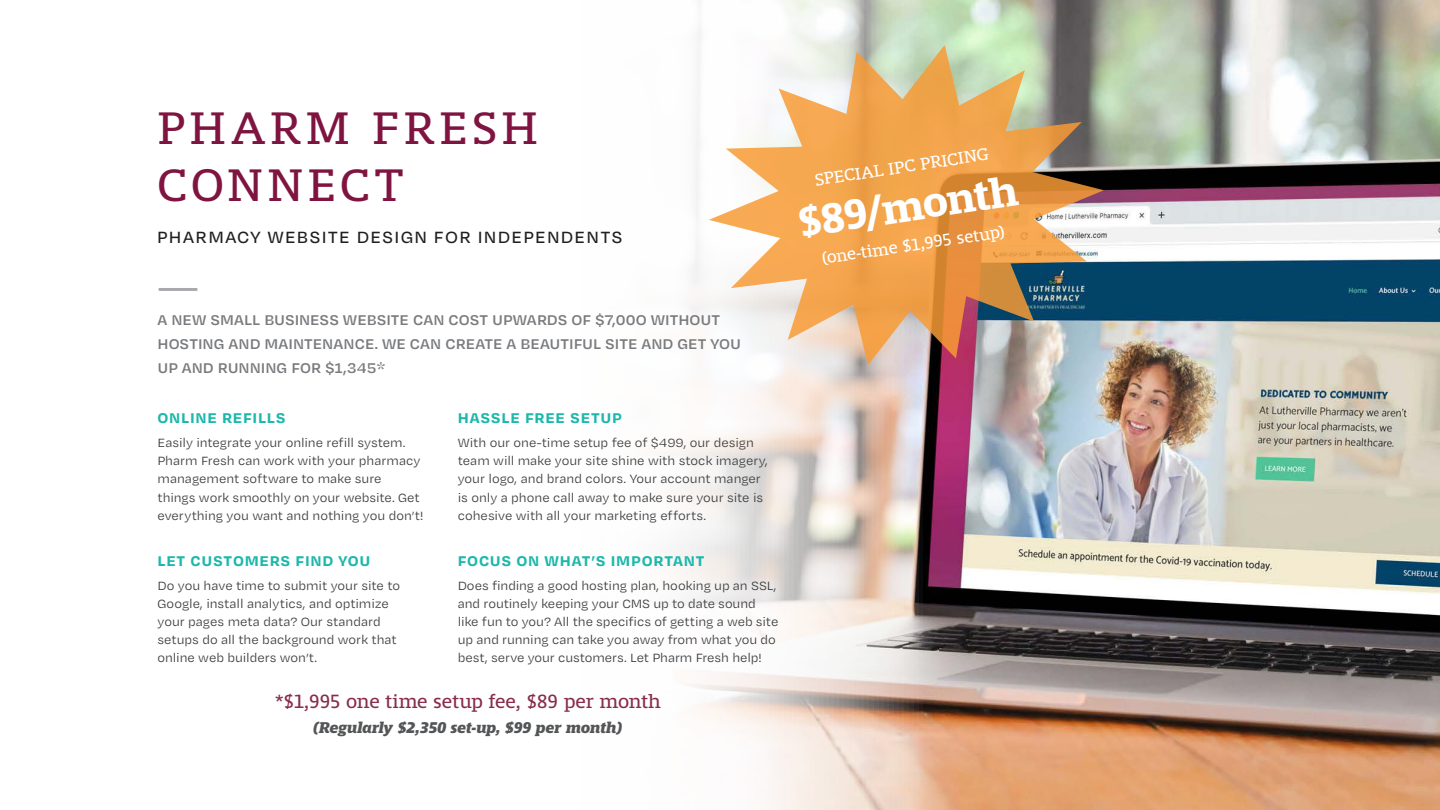
<style>
.page{position:relative;width:1440px;height:810px;background:#fff}
.page>*{position:absolute;margin:0;border:0;box-sizing:border-box;transform-origin:0 0}
.t1{font:47.5px/56.2px "Mislab Std";letter-spacing:.085em;color:#7f1440}
.t2{font:47.5px "Degular Text";color:#a8a9ad}
.t3{font:700 43.75px "Mislab Std";color:#fff}
.t4{font:20px "Mislab Std";letter-spacing:-.01em;color:#882d4b}
.t5{font:500 18.75px "Degular";letter-spacing:.1em;color:#231f20}
.t6{font:17.5px "Mislab Std";color:#fff}
.t7{font:600 16.25px/23.8px "Degular Text";color:#797b7e}
.t8{font:700 16.25px "Degular Text";letter-spacing:.045em;color:#1cb8ab}
.t9{font:italic 700 expanded 16.25px "Mislab Std";letter-spacing:-.005em;color:#545557}
.t10{font:13.75px/18.1px "Degular Text";letter-spacing:-.005em;color:#3e3e3f}
</style>
<div class="page">
<img style="left:670px;top:0;width:770px;height:810px">
<svg style="left:709px;top:45px;width:395px;height:320px"></svg>
<p class="t1" style="left:158px;top:101px;width:382px">PHARM FRESH<br>CONNECT</p>
<p class="t5" style="left:158px;top:225px;width:466px">PHARMACY WEBSITE DESIGN FOR INDEPENDENTS</p>
<p class="t2" style="left:158px;top:256px;width:43px">—</p>
<p class="t7" style="left:158px;top:307px;width:585px">A NEW SMALL BUSINESS WEBSITE CAN COST UPWARDS OF $7,00O WITHOUT<br>HOSTING AND MAINTENANCE. WE CAN CREATE A BEAUTIFUL SITE AND GET YOU<br>UP AND RUNNING FOR $1,345*</p>
<p class="t8" style="left:158px;top:407px;width:130px">ONLINE REFILLS</p>
<p class="t10" style="left:158px;top:433px;width:268px">Easily integrate your online refill system.<br>Pharm Fresh can work with your pharmacy management software to make sure<br>things work smoothly on your website. Get everything you want and nothing you don’t!</p>
<p class="t8" style="left:158px;top:550px;width:215px">LET CUSTOMERS FIND YOU</p>
<p class="t10" style="left:158px;top:576px;width:244px">Do you have time to submit your site to Google, install analytics, and optimize your pages meta data? Our standard setups do all the background work that online web builders won’t.</p>
<p class="t8" style="left:458px;top:407px;width:165px">HASSLE FREE SETUP</p>
<p class="t10" style="left:458px;top:433px;width:312px">With our one-time setup fee of $499, our design team will make your site shine with stock imagery, your logo, and brand colors. Your account manger is only a phone call away to make sure your site is cohesive with all your marketing efforts.</p>
<p class="t8" style="left:458px;top:550px;width:248px">FOCUS ON WHAT’S IMPORTANT</p>
<p class="t10" style="left:458px;top:576px;width:322px">Does finding a good hosting plan, hooking up an SSL, and routinely keeping your CMS up to date sound like fun to you? All the specifics of getting a web site up and running can take you away from what you do best, serve your customers. Let Pharm Fresh help!</p>
<p class="t4" style="left:275px;top:691px;width:387px">*$1,995 one time setup fee, $89 per month</p>
<p class="t9" style="left:314px;top:719px;width:310px">(Regularly $2,350 set-up, $99 per month)</p>
<p class="t6" style="left:814px;top:170px;width:177px;rotate:-8deg">SPECIAL IPC PRICING</p>
<p class="t3" style="left:795px;top:200px;width:223px;rotate:-8deg">$89/month</p>
<p class="t6" style="left:821px;top:249px;width:186px;rotate:-8deg">(one-time $1,995 setup)</p>
</div>
